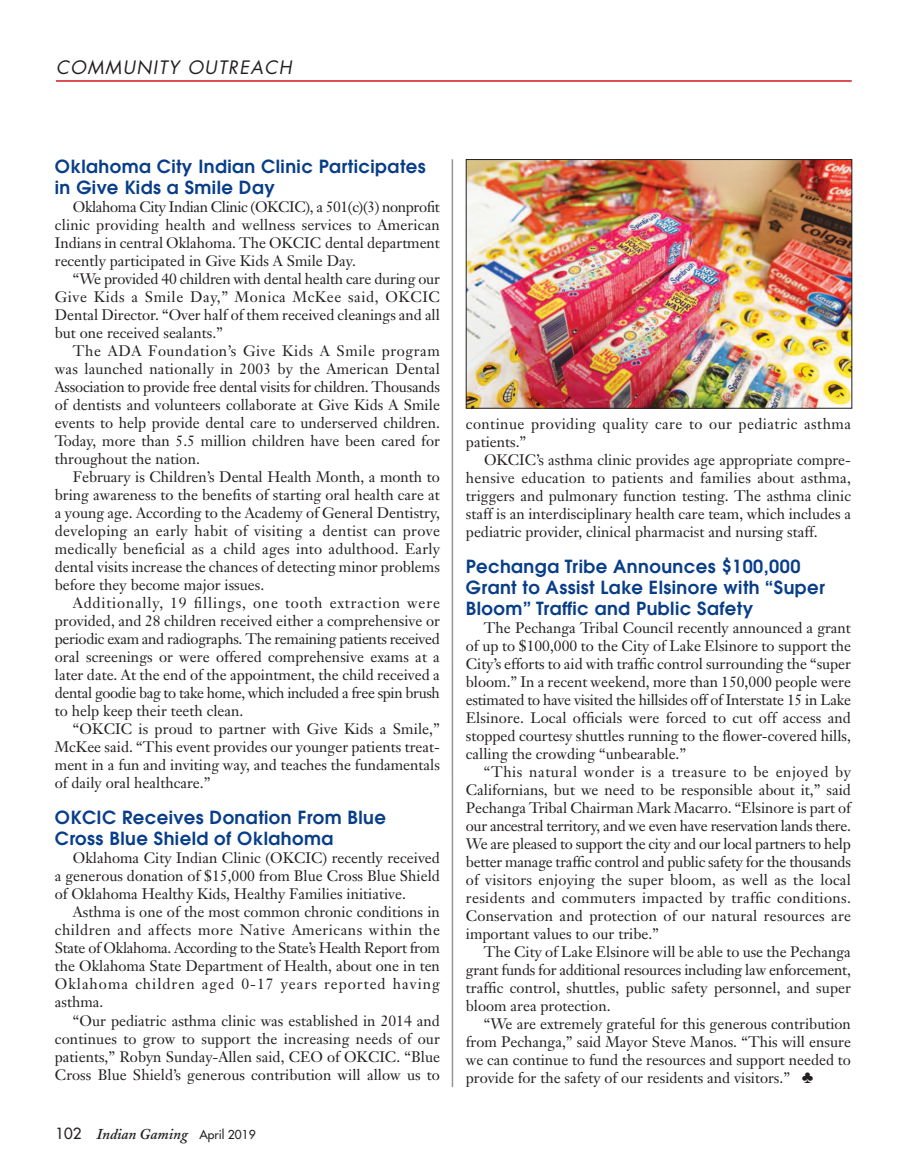
<style>
.page{position:relative;width:905px;height:1175px;background:#fff}
.page>*{position:absolute;margin:0;border:0;box-sizing:border-box;transform-origin:0 0}
.t1{font:600 18px/21px "Avant Garde";letter-spacing:.025em;color:#083e89}
.t2{font:italic 18px "Futura";letter-spacing:.08em;color:#231f20}
.t3{font:15px/18px "Janson Text";color:#231f20;text-align:justify}
.t4{font:15px/18px "Janson Text";letter-spacing:.03em;color:#231f20}
.t5{font:italic 600 15px "Adobe Caslon";color:#231f20}
.s1{font-family:"Futura";font-weight:400;font-style:normal}
.s2{font-family:"Futura";font-weight:400;font-style:normal;font-size:12px}
</style>
<div class="page">
<hr style="left:451px;top:159px;width:2px;height:928px;background:#939598">
<hr style="left:56px;top:80px;width:795px;height:2px;background:#d8171f">
<img style="left:468px;top:161px;width:382px;height:245px">
<div style="left:466px;top:159px;width:386px;height:249px;border:1px solid #231f20"></div>
<p class="t2" style="left:56px;top:59px;width:237px">COMMUNITY OUTREACH</p>
<p class="t1" style="left:55px;top:158px;width:372px">Oklahoma City Indian Clinic Participates in Give Kids a Smile Day</p>
<p class="t3" style="left:55px;top:199px;width:386px;text-indent:18px">Oklahoma City Indian Clinic (OKCIC), a 501(c)(3) nonprofit clinic providing health and wellness services to American Indians in central Oklahoma. The OKCIC dental department recently participated in Give Kids A Smile Day.</p>
<p class="t3" style="left:55px;top:271px;width:386px;text-indent:18px">“We provided 40 children with dental health care during our Give Kids a Smile Day,” Monica McKee said, OKCIC Dental Director. “Over half of them received cleanings and all but one received sealants.”</p>
<p class="t3" style="left:55px;top:343px;width:386px;text-indent:18px">The ADA Foundation’s Give Kids A Smile program was launched nationally in 2003 by the American Dental Association to provide free dental visits for children. Thousands of dentists and volunteers collaborate at Give Kids A Smile events to help provide dental care to underserved children.<br>Today, more than 5.5 million children have been cared for throughout the nation.</p>
<p class="t3" style="left:55px;top:469px;width:386px;text-indent:18px">February is Children’s Dental Health Month, a month to bring awareness to the benefits of starting oral health care at a young age. According to the Academy of General Dentistry, developing an early habit of visiting a dentist can prove medically beneficial as a child ages into adulthood. Early dental visits increase the chances of detecting minor problems before they become major issues.</p>
<p class="t3" style="left:55px;top:595px;width:386px;text-indent:18px">Additionally, 19 fillings, one tooth extraction were provided, and 28 children received either a comprehensive or periodic exam and radiographs. The remaining patients received oral screenings or were offered comprehensive exams at a later date. At the end of the appointment, the child received a dental goodie bag to take home, which included a free spin brush to help keep their teeth clean.</p>
<p class="t3" style="left:55px;top:721px;width:386px;text-indent:18px">“OKCIC is proud to partner with Give Kids a Smile,” McKee said. “This event provides our younger patients treat&shy;ment in a fun and inviting way, and teaches the fundamentals of daily oral healthcare.”</p>
<p class="t1" style="left:55px;top:809px;width:332px">OKCIC Receives Donation From Blue<br>Cross Blue Shield of Oklahoma</p>
<p class="t3" style="left:55px;top:850px;width:386px;text-indent:18px">Oklahoma City Indian Clinic (OKCIC) recently received a generous donation of $15,000 from Blue Cross Blue Shield of Oklahoma Healthy Kids, Healthy Families initiative.</p>
<p class="t3" style="left:55px;top:904px;width:386px;text-indent:18px">Asthma is one of the most common chronic conditions in children and affects more Native Americans within the State of Oklahoma. According to the State’s Health Report from the Oklahoma State Department of Health, about one in ten Oklahoma children aged 0-17 years reported having asthma.</p>
<p class="t3" style="left:55px;top:1012px;width:386px;text-indent:18px">“Our pediatric asthma clinic was established in 2014 and continues to grow to support the increasing needs of our patients,” Robyn Sunday-Allen said, CEO of OKCIC. “Blue Cross Blue Shield’s generous contribution will allow us to</p>
<p class="t5" style="left:55px;top:1129px;width:202px"><span class="s1">102</span> Indian Gaming <span class="s2">April 2019</span></p>
<p class="t4" style="left:466px;top:416px;width:386px">continue providing quality care to our pediatric asthma patients.”</p>
<p class="t3" style="left:466px;top:452px;width:386px;text-indent:18px">OKCIC’s asthma clinic provides age appropriate compre&shy;hensive education to patients and families about asthma, triggers and pulmonary function testing. The asthma clinic staff is an interdisciplinary health care team, which includes a pediatric provider, clinical pharmacist and nursing staff.</p>
<p class="t1" style="left:466px;top:557px;width:360px">Pechanga Tribe Announces $100,000<br>Grant to Assist Lake Elsinore with “Super<br>Bloom” Traffic and Public Safety</p>
<p class="t3" style="left:466px;top:620px;width:386px;text-indent:18px">The Pechanga Tribal Council recently announced a grant of up to $100,000 to the City of Lake Elsinore to support the City’s efforts to aid with traffic control surrounding the “super bloom.” In a recent weekend, more than 150,000 people were estimated to have visited the hillsides off of Interstate 15 in Lake Elsinore. Local officials were forced to cut off access and stopped courtesy shuttles running to the flower-covered hills, calling the crowding “unbearable.”</p>
<p class="t3" style="left:466px;top:764px;width:386px;text-indent:18px">“This natural wonder is a treasure to be enjoyed by Californians, but we need to be responsible about it,” said Pechanga Tribal Chairman Mark Macarro. “Elsinore is part of our ancestral territory, and we even have reservation lands there.<br>We are pleased to support the city and our local partners to help better manage traffic control and public safety for the thousands of visitors enjoying the super bloom, as well as the local residents and commuters impacted by traffic conditions.<br>Conservation and protection of our natural resources are important values to our tribe.”</p>
<p class="t3" style="left:466px;top:944px;width:386px;text-indent:18px">The City of Lake Elsinore will be able to use the Pechanga grant funds for additional resources including law enforcement, traffic control, shuttles, public safety personnel, and super bloom area protection.</p>
<p class="t3" style="left:466px;top:1016px;width:386px;text-indent:18px">“We are extremely grateful for this generous contribution from Pechanga,” said Mayor Steve Manos. “This will ensure we can continue to fund the resources and support needed to provide for the safety of our residents and visitors.”</p>
</div>
